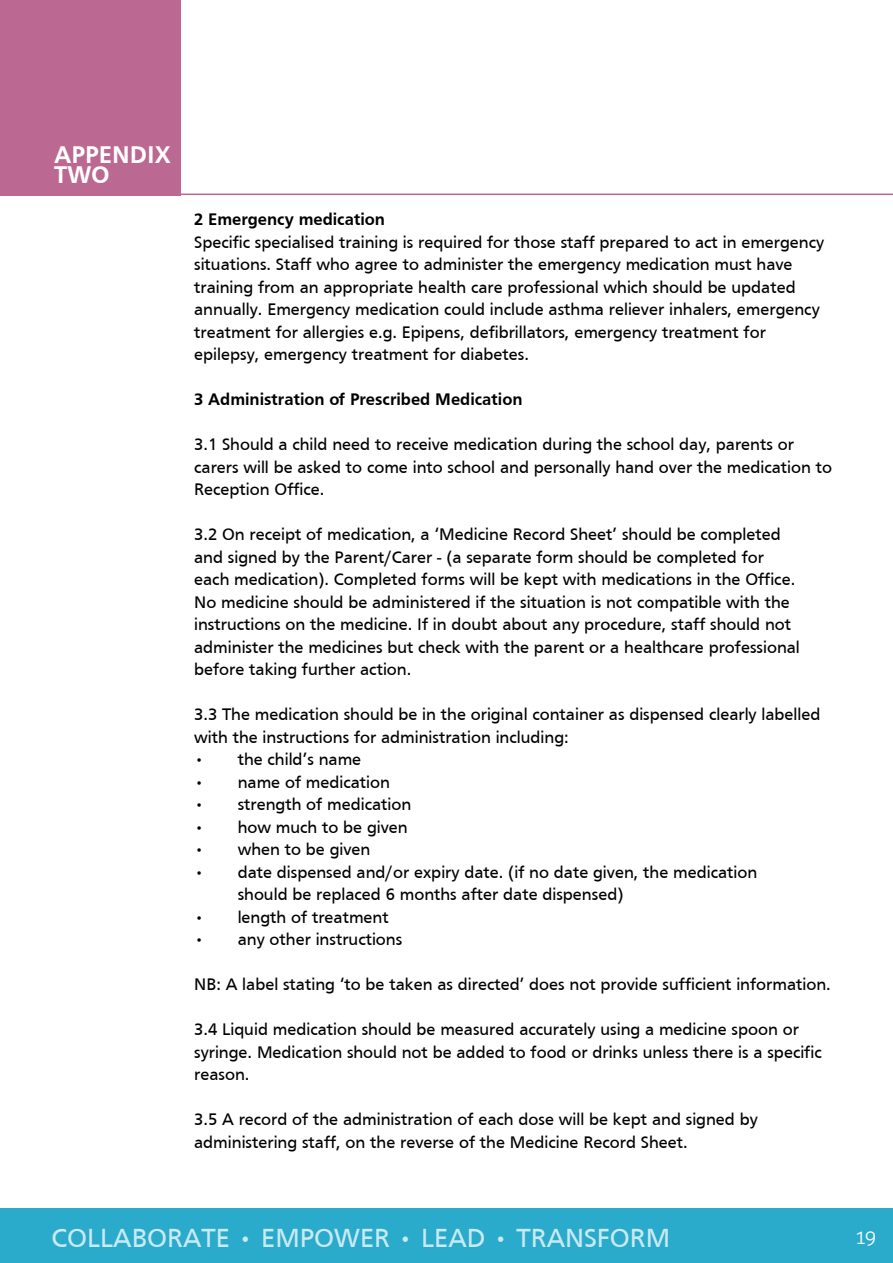
<style>
.page{position:relative;width:893px;height:1263px;background:#fff}
.page>*{position:absolute;margin:0;border:0;box-sizing:border-box;transform-origin:0 0}
.t1{font:27px "Frutiger";color:#caeaf2}
.t2{font:700 24.9px/20.1px "Frutiger";color:#fff}
.t3{font:300 19.5px "Aller";color:#fff}
.t4{font:17.25px/22.5px "Frutiger";color:#000}
.t5{font:700 17.25px "Frutiger";color:#000}
</style>
<div class="page">
<div style="left:0;top:1209px;width:893px;height:54px;background:#2babcc"></div>
<hr style="left:181px;top:194px;width:712px;height:1px;background:#bb6992">
<div style="left:0;top:0;width:180px;height:196px;background:#bb6992"></div>
<h2 class="t2" style="left:54px;top:144px;width:118px">APPENDIX<br>TWO</h2>
<p class="t5" style="left:194px;top:209px;width:192px">2 Emergency medication</p>
<p class="t4" style="left:194px;top:230px;width:632px">Specific specialised training is required for those staff prepared to act in emergency situations. Staff who agree to administer the emergency medication must have training from an appropriate health care professional which should be updated annually. Emergency medication could include asthma reliever inhalers, emergency treatment for allergies e.g. Epipens, defibrillators, emergency treatment for epilepsy, emergency treatment for diabetes.</p>
<p class="t5" style="left:194px;top:389px;width:330px">3 Administration of Prescribed Medication</p>
<p class="t4" style="left:194px;top:433px;width:639px">3.1 Should a child need to receive medication during the school day, parents or carers will be asked to come into school and personally hand over the medication to<br>Reception Office.</p>
<p class="t4" style="left:194px;top:523px;width:607px">3.2 On receipt of medication, a ‘Medicine Record Sheet’ should be completed and signed by the Parent/Carer - (a separate form should be completed for each medication). Completed forms will be kept with medications in the Office.<br>No medicine should be administered if the situation is not compatible with the instructions on the medicine. If in doubt about any procedure, staff should not administer the medicines but check with the parent or a healthcare professional before taking further action.</p>
<p class="t4" style="left:194px;top:703px;width:628px">3.3 The medication should be in the original container as dispensed clearly labelled with the instructions for administration including:</p>
<p class="t4" style="left:194px;top:748px;width:169px">• the child’s name</p>
<p class="t4" style="left:194px;top:770px;width:197px">• name of medication</p>
<p class="t4" style="left:194px;top:793px;width:219px">• strength of medication</p>
<p class="t4" style="left:194px;top:815px;width:215px">• how much to be given</p>
<p class="t4" style="left:194px;top:838px;width:178px">• when to be given</p>
<p class="t4" style="left:238px;top:860px;width:521px;text-indent:-44px">• date dispensed and/or expiry date. (if no date given, the medication should be replaced 6 months after date dispensed)</p>
<p class="t4" style="left:194px;top:905px;width:196px">• length of treatment</p>
<p class="t4" style="left:194px;top:928px;width:210px">• any other instructions</p>
<p class="t4" style="left:194px;top:973px;width:638px">NB: A label stating ‘to be taken as directed’ does not provide sufficient information.</p>
<p class="t4" style="left:194px;top:1018px;width:629px">3.4 Liquid medication should be measured accurately using a medicine spoon or syringe. Medication should not be added to food or drinks unless there is a specific reason.</p>
<p class="t4" style="left:194px;top:1108px;width:565px">3.5 A record of the administration of each dose will be kept and signed by administering staff, on the reverse of the Medicine Record Sheet.</p>
<h1 class="t1" style="left:52px;top:1222px;width:620px">COLLABORATE • EMPOWER • LEAD • TRANSFORM</h1>
<p class="t3" style="left:855px;top:1225px;width:23px">19</p>
</div>
